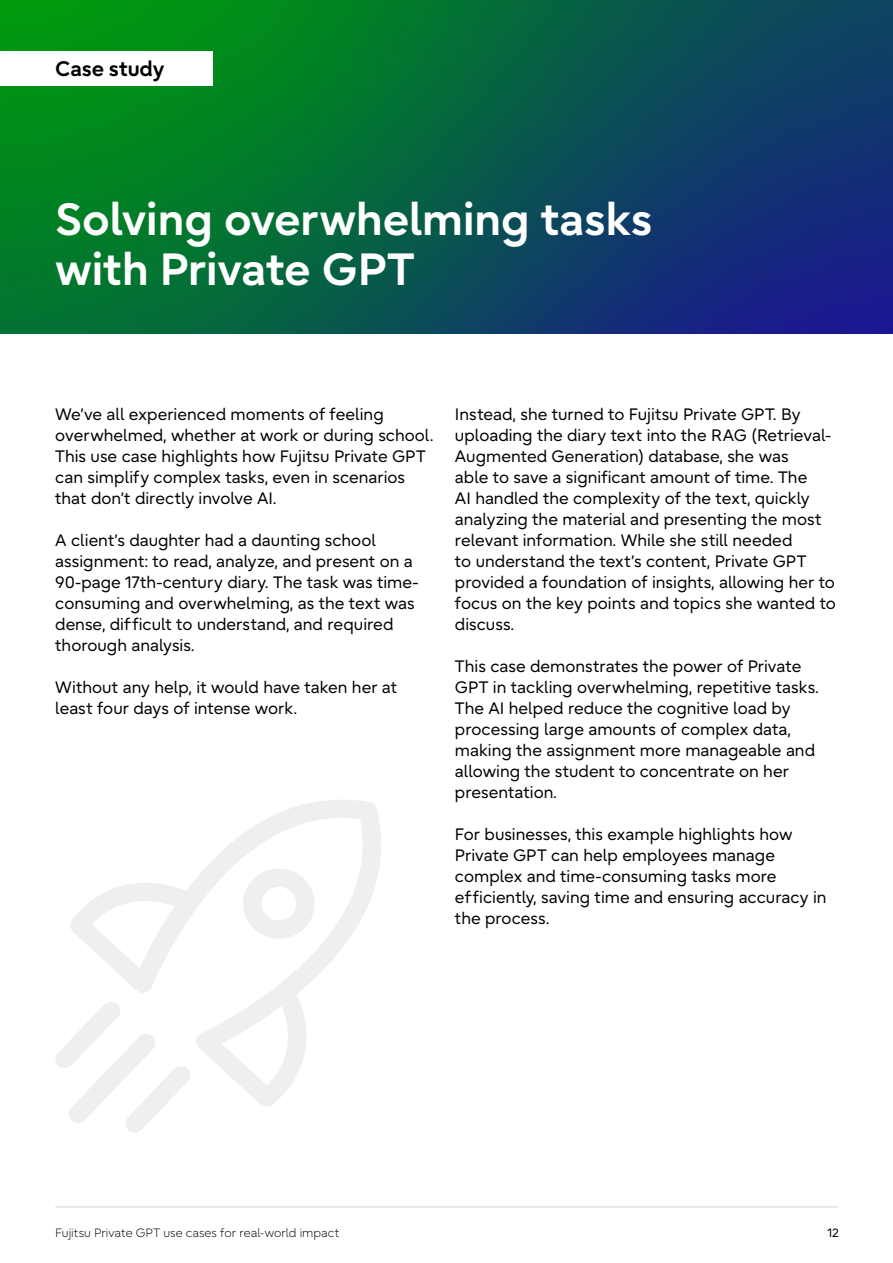
<style>
.page{position:relative;width:893px;height:1263px;background:#fff}
.page>*{position:absolute;margin:0;border:0;box-sizing:border-box;transform-origin:0 0}
.t1{font:700 45px/49.5px "Fujitsu Infinity Pro";letter-spacing:-.005em;color:#fff}
.t2{font:700 21px "Fujitsu Infinity Pro";letter-spacing:-.01em;color:#000}
.t3{font:16.5px/21px "Fujitsu Infinity Pro";color:#000}
.t4{font:300 12px "Fujitsu Infinity Pro";color:#000}
.t5{font:12px "Fujitsu Infinity Pro";color:#000}
</style>
<div class="page">
<img style="left:0;top:0;width:893px;height:333px">
<div style="left:0;top:51px;width:213px;height:34px;background:#fff"></div>
<svg style="left:70px;top:800px;width:311px;height:307px"></svg>
<svg style="left:243px;top:865px;width:72px;height:74px"></svg>
<svg style="left:55px;top:1000px;width:136px;height:133px"></svg>
<hr style="left:55px;top:1206px;width:784px;height:2px;background:#6d6e70">
<p class="t2" style="left:55px;top:55px;width:111px">Case study</p>
<h1 class="t1" style="left:55px;top:194px;width:598px">Solving overwhelming tasks with Private GPT</h1>
<p class="t3" style="left:55px;top:404px;width:380px">We’ve all experienced moments of feeling overwhelmed, whether at work or during school.<br>This use case highlights how Fujitsu Private GPT can simplify complex tasks, even in scenarios that don’t directly involve AI.</p>
<p class="t3" style="left:55px;top:530px;width:365px">A client’s daughter had a daunting school assignment: to read, analyze, and present on a 90-page 17th-century diary. The task was time&shy;consuming and overwhelming, as the text was dense, dif ficult to understand, and required thorough analysis.</p>
<p class="t3" style="left:55px;top:677px;width:343px">Without any help, it would have taken her at least four days of intense work.</p>
<p class="t3" style="left:455px;top:404px;width:382px">Instead, she turned to Fujitsu Private GPT. By uploading the diary text into the RAG (Retrieval-Augmented Generation) database, she was<br>able to save a significant amount of time. The<br>AI handled the complexity of the text, quickly analyzing the material and presenting the most relevant information. While she still needed<br>to understand the text’s content, Private GPT provided a foundation of insights, allowing her to focus on the key points and topics she wanted to discuss.</p>
<p class="t3" style="left:455px;top:656px;width:366px">This case demonstrates the power of Private GPT in tackling overwhelming, repetitive tasks.<br>The AI helped reduce the cognitive load by processing large amounts of complex data, making the assignment more manageable and allowing the student to concentrate on her presentation.</p>
<p class="t3" style="left:455px;top:824px;width:373px">For businesses, this example highlights how Private GPT can help employees manage complex and time-consuming tasks more<br>ef ficiently, saving time and ensuring accuracy in the process.</p>
<p class="t4" style="left:55px;top:1226px;width:286px">Fujitsu Private GPT use cases for real-world impact</p>
<p class="t5" style="left:827px;top:1225px;width:13px">12</p>
</div>
